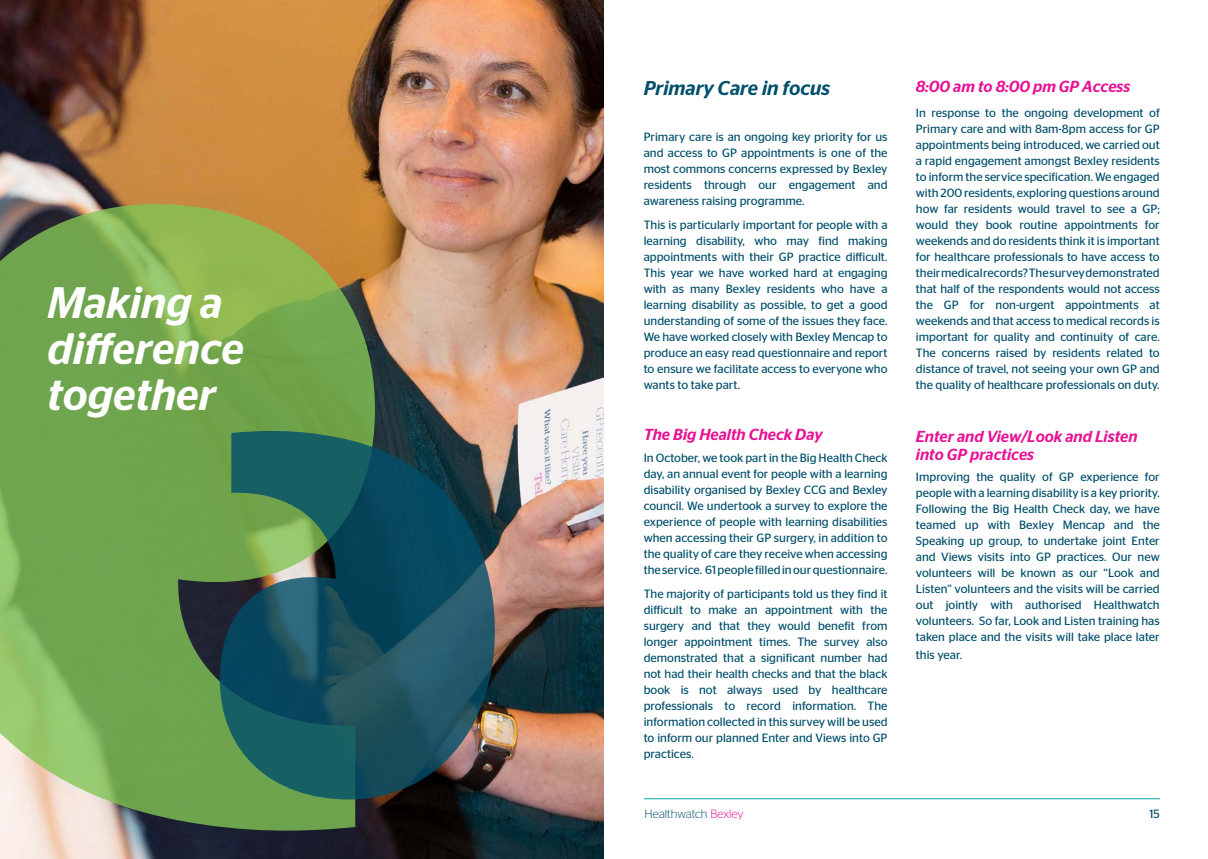
<style>
.page{position:relative;width:1208px;height:859px;background:#fff}
.page>*{position:absolute;margin:0;border:0;box-sizing:border-box;transform-origin:0 0}
.Heading_1_-_Main_tit{font:italic 500 44px/46px "Stag Sans";color:#fff}
.Heading_2_-_Page_hea{font:italic 500 20px "Stag Sans";color:#004f6b}
.Heading_2_-_Page_hea-2{font:italic 500 16px/18px "Stag Sans";color:#e71294}
.Normal_-_Body_Copy{font:italic 500 16px "Stag Sans";color:#e71294}
.Normal_-_Body_Copy-2{font:12px/16px "Stag Sans";color:#004f6b;text-align:justify}
.t1{font:300 12px "Stag Sans";color:#004f6b}
.s1{color:#e71294}
</style>
<div class="page">
<hr style="left:643px;top:798px;width:516px;height:1px;background:#00aca0">
<img style="left:0;top:0;width:604px;height:859px">
<svg style="left:0;top:204px;width:375px;height:628px;background:#79a252"></svg>
<svg style="left:220px;top:430px;width:276px;height:369px;background:#285b5c"></svg>
<p class="Heading_1_-_Main_tit" style="left:47px;top:279px;width:198px">Making a difference together</p>
<p class="Heading_2_-_Page_hea" style="left:643px;top:77px;width:188px">Primary Care in focus</p>
<p class="Normal_-_Body_Copy-2" style="left:643px;top:128px;width:245px">Primary care is an ongoing key priority for us and access to GP appointments is one of the most commons concerns expressed by Bexley residents through our engagement and awareness raising programme.</p>
<p class="Normal_-_Body_Copy-2" style="left:643px;top:217px;width:245px">This is particularly important for people with a learning disability, who may find making appointments with their GP practice difficult.<br>This year we have worked hard at engaging with as many Bexley residents who have a learning disability as possible, to get a good understanding of some of the issues they face.<br>We have worked closely with Bexley Mencap to produce an easy read questionnaire and report to ensure we facilitate access to everyone who wants to take part.</p>
<p class="Heading_2_-_Page_hea-2" style="left:643px;top:426px;width:181px">The Big Health Check Day</p>
<p class="Normal_-_Body_Copy-2" style="left:643px;top:450px;width:245px">In October, we took part in the Big Health Check day, an annual event for people with a learning disability organised by Bexley CCG and Bexley council. We undertook a survey to explore the experience of people with learning disabilities when accessing their GP surgery, in addition to the quality of care they receive when accessing the service. 61 people filled in our questionnaire.</p>
<p class="Normal_-_Body_Copy-2" style="left:643px;top:586px;width:245px">The majority of participants told us they find it difficult to make an appointment with the surgery and that they would benefit from longer appointment times. The survey also demonstrated that a significant number had not had their health checks and that the black book is not always used by healthcare professionals to record information. The information collected in this survey will be used to inform our planned Enter and Views into GP practices.</p>
<p class="Normal_-_Body_Copy" style="left:916px;top:77px;width:216px">8:00 am to 8:00 pm GP Access</p>
<p class="Normal_-_Body_Copy-2" style="left:916px;top:104px;width:245px">In response to the ongoing development of Primary care and with 8am-8pm access for GP appointments being introduced, we carried out a rapid engagement amongst Bexley residents to inform the service specification. We engaged with 200 residents, exploring questions around how far residents would travel to see a GP; would they book routine appointments for weekends and do residents think it is important for healthcare professionals to have access to their medical records? The survey demonstrated that half of the respondents would not access the GP for non-urgent appointments at weekends and that access to medical records is important for quality and continuity of care.<br>The concerns raised by residents related to distance of travel, not seeing your own GP and the quality of healthcare professionals on duty.</p>
<p class="Heading_2_-_Page_hea-2" style="left:916px;top:427px;width:223px">Enter and View/Look and Listen into GP practices</p>
<p class="Normal_-_Body_Copy-2" style="left:916px;top:469px;width:245px">Improving the quality of GP experience for people with a learning disability is a key priority.<br>Following the Big Health Check day, we have teamed up with Bexley Mencap and the Speaking up group, to undertake joint Enter and Views visits into GP practices. Our new volunteers will be known as our “Look and Listen” volunteers and the visits will be carried out jointly with authorised Healthwatch volunteers. So far, Look and Listen training has taken place and the visits will take place later</p>
<p class="Normal_-_Body_Copy-2" style="left:916px;top:647px;width:48px">this year.</p>
<p class="t1" style="left:644px;top:807px;width:101px">Healthwatch <span class="s1">Bexley</span></p>
<p class="Normal_-_Body_Copy-2" style="left:1149px;top:806px;width:12px">15</p>
</div>
